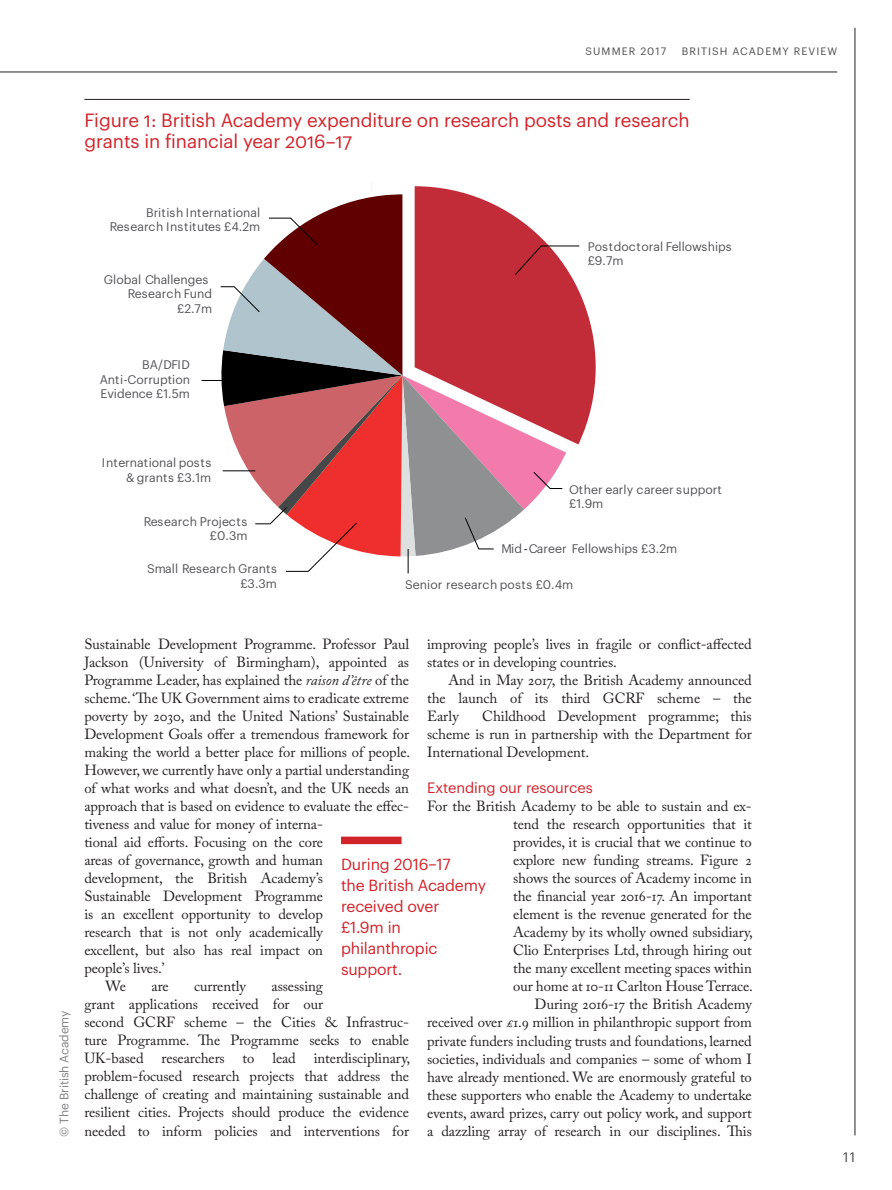
<style>
.page{position:relative;width:892px;height:1190px;background:#fff}
.page>*{position:absolute;margin:0;border:0;box-sizing:border-box;transform-origin:0 0}
.t1{font:18.75px/21.8px "Graphik";letter-spacing:-.005em;color:#d1232a}
.t2{font:15.75px/21px "Graphik";letter-spacing:-.01em;color:#d1232a}
.t3{font:14.7px/18px "Adobe Caslon Pro";letter-spacing:-.005em;color:#231f20}
.t4{font:14.7px "Graphik";letter-spacing:-.005em;color:#d1232a}
.t5{font:13.5px "Graphik";color:#4b4c4d}
.t6{font:12.15px/14.7px "Graphik";color:#515455;text-align:right}
.t7{font:12px "Graphik";letter-spacing:-.01em;color:#808285}
.t8{font:10.5px "Graphik";letter-spacing:.105em;color:#4b4c4d}
.s1{font-family:"Helvetica"}
.s2{font-style:italic}
</style>
<div class="page">
<hr style="left:0;top:72px;width:837px;height:1px;background:#231f20">
<hr style="left:854px;top:28px;width:1px;height:1107px;background:#231f20">
<svg style="left:580px;top:293px;width:15px;height:148px;fill:#c22c38"></svg>
<hr style="left:202px;top:380px;width:32px;height:1px;background:#000001">
<svg style="left:220px;top:182px;width:360px;height:391px"></svg>
<hr style="left:84px;top:99px;width:605px;height:1px;background:#231f20">
<div style="left:341px;top:836px;width:60px;height:7px;background:#d1232a"></div>
<p class="t8" style="left:585px;top:43px;width:82px">SUMMER 2017</p>
<p class="t8" style="left:681px;top:43px;width:157px">BRITISH ACADEMY REVIEW</p>
<p class="t1" style="left:84px;top:107px;width:606px">Figure 1: British Academy expenditure on research posts and research grants in financial year 2016–17</p>
<p class="t6" style="left:110px;top:204px;width:152px">British International<br>Research Institutes £4.2m</p>
<p class="t6" style="left:104px;top:271px;width:106px">Global Challenges</p>
<p class="t6" style="left:128px;top:285px;width:86px">Research Fund</p>
<p class="t6" style="left:177px;top:300px;width:37px">£2.7m</p>
<p class="t6" style="left:100px;top:356px;width:92px;text-align:justify;text-indent:42px">BA/DFID Anti-Corruption Evidence £1.5m</p>
<p class="t6" style="left:587px;top:238px;width:146px;text-align:left">Postdoctoral Fellowships £9.7m</p>
<p class="t6" style="left:102px;top:454px;width:111px">International posts &amp; grants £3.1m</p>
<p class="t6" style="left:144px;top:513px;width:105px">Research Projects £0.3m</p>
<p class="t6" style="left:147px;top:560px;width:131px">Small Research Grants £3.3m</p>
<p class="t6" style="left:569px;top:480px;width:154px;text-align:left">Other early career support £1.9m</p>
<p class="t6" style="left:501px;top:540px;width:177px">Mid <span class="s1">-</span>Career Fellowships £3.2m</p>
<p class="t6" style="left:405px;top:576px;width:170px">Senior research posts £0.4m</p>
<p class="t7" style="left:55px;top:1136px;width:127px;rotate:-90deg">© The British Academy</p>
<p class="t3" style="left:84px;top:634px;width:326px">Sustainable Development Programme. Professor Paul</p>
<p class="t3" style="left:84px;top:652px;width:326px">Jackson (University of Birmingham), appointed as</p>
<p class="t3" style="left:84px;top:670px;width:326px">Programme Leader, has explained the <span class="s2">raison d’être</span> of the</p>
<p class="t3" style="left:84px;top:688px;width:326px">scheme. ‘The UK Government aims to eradicate extreme</p>
<p class="t3" style="left:84px;top:706px;width:326px">poverty by 2030, and the United Nations’ Sustainable</p>
<p class="t3" style="left:84px;top:724px;width:326px">Development Goals offer a tremendous framework for</p>
<p class="t3" style="left:84px;top:742px;width:327px">making the world a better place for millions of people.</p>
<p class="t3" style="left:84px;top:760px;width:326px">However, we currently have only a partial understanding</p>
<p class="t3" style="left:84px;top:778px;width:326px">of what works and what doesn’t, and the UK needs an</p>
<p class="t3" style="left:84px;top:796px;width:326px">approach that is based on evidence to evaluate the effec-</p>
<p class="t3" style="left:84px;top:814px;width:240px">tiveness and value for money of interna-</p>
<p class="t3" style="left:84px;top:832px;width:240px">tional aid efforts. Focusing on the core</p>
<p class="t3" style="left:84px;top:851px;width:240px">areas of governance, growth and human</p>
<p class="t3" style="left:84px;top:869px;width:240px">development, the British Academy’s</p>
<p class="t3" style="left:84px;top:887px;width:240px">Sustainable Development Programme</p>
<p class="t3" style="left:84px;top:905px;width:240px">is an excellent opportunity to develop</p>
<p class="t3" style="left:84px;top:923px;width:240px">research that is not only academically</p>
<p class="t3" style="left:84px;top:941px;width:240px">excellent, but also has real impact on</p>
<p class="t3" style="left:84px;top:959px;width:82px">people’s lives.’</p>
<p class="t3" style="left:106px;top:977px;width:22px">We</p>
<p class="t3" style="left:151px;top:977px;width:19px">are</p>
<p class="t3" style="left:194px;top:977px;width:53px">currently</p>
<p class="t3" style="left:427px;top:635px;width:326px">improving people’s lives in fragile or conflict-affected</p>
<p class="t3" style="left:427px;top:653px;width:191px">states or in developing countries.</p>
<p class="t3" style="left:448px;top:671px;width:305px">And in May 2017, the British Academy announced</p>
<p class="t3" style="left:427px;top:689px;width:326px">the launch of its third GCRF scheme – the</p>
<p class="t3" style="left:427px;top:707px;width:33px">Early</p>
<p class="t3" style="left:427px;top:707px;width:326px;text-align:justify;text-indent:55px">Childhood Development programme; this scheme is run in partnership with the Department for International Development.</p>
<p class="t4" style="left:427px;top:776px;width:167px">Extending our resources</p>
<p class="t3" style="left:427px;top:797px;width:326px">For the British Academy to be able to sustain and ex-</p>
<p class="t3" style="left:513px;top:815px;width:240px">tend the research opportunities that it</p>
<p class="t3" style="left:513px;top:833px;width:240px">provides, it is crucial that we continue to</p>
<p class="t3" style="left:513px;top:851px;width:240px">explore new funding streams. Figure 2</p>
<p class="t3" style="left:513px;top:869px;width:240px">shows the sources of Academy income in</p>
<p class="t3" style="left:513px;top:887px;width:240px">the financial year 2016-17. An important</p>
<p class="t3" style="left:513px;top:905px;width:240px">element is the revenue generated for the</p>
<p class="t3" style="left:513px;top:923px;width:241px">Academy by its wholly owned subsidiary,</p>
<p class="t3" style="left:513px;top:941px;width:240px">Clio Enterprises Ltd, through hiring out</p>
<p class="t3" style="left:513px;top:959px;width:240px">the many excellent meeting spaces within</p>
<p class="t3" style="left:513px;top:977px;width:241px">our home at 10-11 Carlton House Terrace.</p>
<p class="t3" style="left:534px;top:995px;width:219px">During 2016-17 the British Academy</p>
<p class="t3" style="left:427px;top:1013px;width:326px">received over £1.9 million in philanthropic support from</p>
<p class="t3" style="left:427px;top:1031px;width:326px">private funders including trusts and foundations, learned</p>
<p class="t3" style="left:427px;top:1049px;width:326px">societies, individuals and companies – some of whom I</p>
<p class="t3" style="left:427px;top:1067px;width:326px">have already mentioned. We are enormously grateful to</p>
<p class="t3" style="left:427px;top:1085px;width:326px">these supporters who enable the Academy to undertake</p>
<p class="t3" style="left:427px;top:1103px;width:326px">events, award prizes, carry out policy work, and support</p>
<p class="t2" style="left:341px;top:851px;width:146px">During 2016–17<br>the British Academy received over £1.9m in philanthropic support.</p>
<p class="t3" style="left:84px;top:977px;width:327px;text-indent:187px">assessing<br>grant applications received for our<br>second GCRF scheme – the Cities &amp; Infrastruc&shy;ture Programme. The Programme seeks to enable UK-based researchers to lead interdisciplinary, problem-focused research projects that address the challenge of creating and maintaining sustainable and resilient cities. Projects should produce the evidence needed to inform policies and interventions for</p>
<p class="t3" style="left:427px;top:1121px;width:326px">a dazzling array of research in our disciplines. This</p>
<p class="t5" style="left:843px;top:1146px;width:14px">11</p>
</div>
